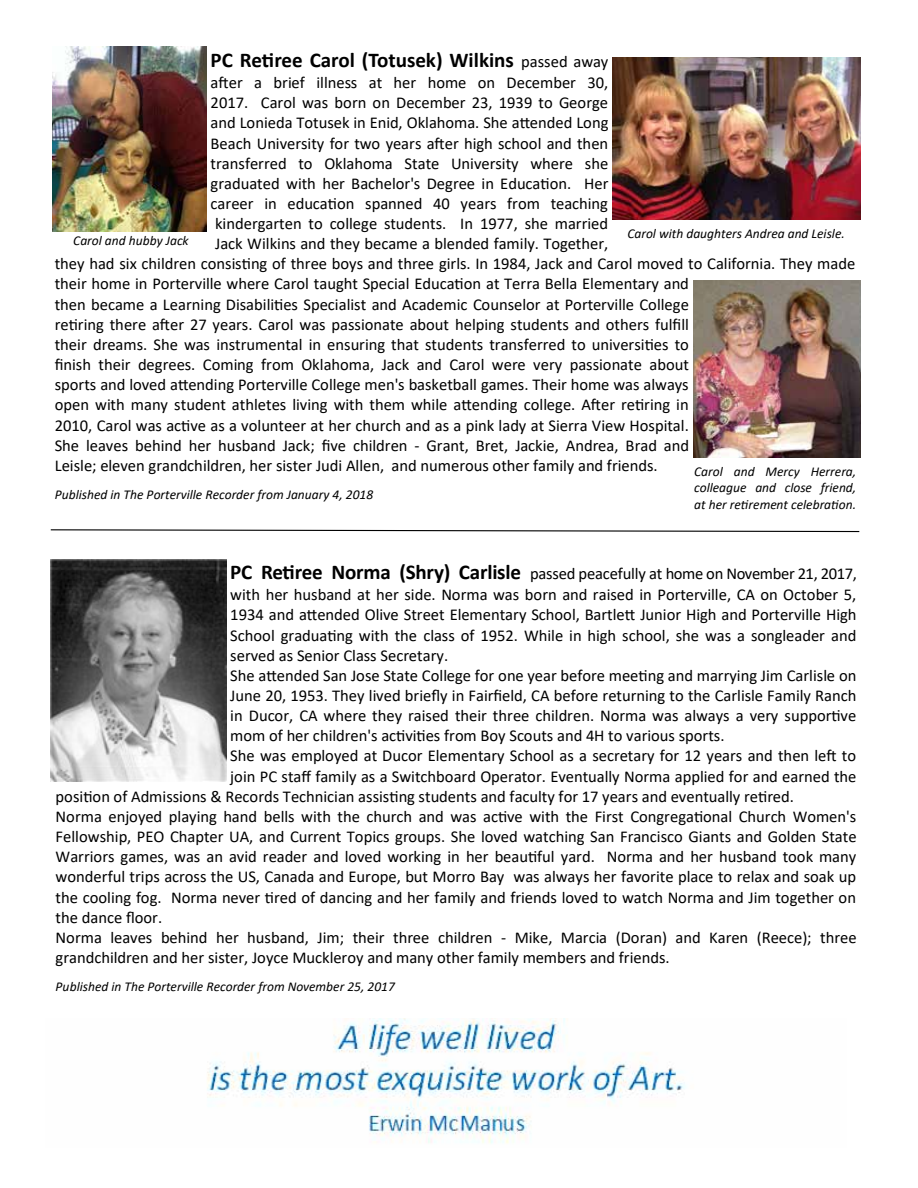
<style>
.page{position:relative;width:918px;height:1188px;background:#fff}
.page>*{position:absolute;margin:0;border:0;box-sizing:border-box;transform-origin:0 0}
.t1{font:700 21px "Calibri";color:#000}
.t2{font:16.65px "Calibri";color:#000}
.t3{font:16.5px/20.1px "Calibri";color:#000}
.t4{font:italic 13.5px/16.5px "Calibri";color:#000;text-align:justify}
.s1{font-weight:400;font-size:16.5px}
.s2{font-weight:700;font-size:21px}
</style>
<div class="page">
<img style="left:693px;top:280px;width:168px;height:177px">
<img style="left:613px;top:57px;width:248px;height:163px">
<img style="left:53px;top:46px;width:153px;height:185px">
<img style="left:50px;top:559px;width:176px;height:222px">
<svg style="left:50px;top:529px;width:810px;height:4px"></svg>
<img style="left:207px;top:1019px;width:479px;height:125px">
<p class="t1" style="left:211px;top:45px;width:399px">PC Retiree Carol (Totusek) Wilkins <span class="s1">passed away</span></p>
<p class="t3" style="left:211px;top:72px;width:399px">after a brief illness at her home on December 30,</p>
<p class="t3" style="left:211px;top:92px;width:399px">2017. Carol was born on December 23, 1939 to George</p>
<p class="t3" style="left:211px;top:112px;width:399px">and Lonieda Totusek in Enid, Oklahoma. She attended Long</p>
<p class="t3" style="left:211px;top:133px;width:399px">Beach University for two years after high school and then</p>
<p class="t3" style="left:211px;top:153px;width:399px">transferred to Oklahoma State University where she</p>
<p class="t3" style="left:211px;top:173px;width:399px">graduated with her Bachelor's Degree in Education. Her</p>
<p class="t3" style="left:211px;top:193px;width:399px">career in education spanned 40 years from teaching</p>
<p class="t3" style="left:215px;top:213px;width:395px">kindergarten to college students. In 1977, she married</p>
<p class="t3" style="left:215px;top:233px;width:395px">Jack Wilkins and they became a blended family. Together,</p>
<p class="t3" style="left:55px;top:253px;width:802px">they had six children consisting of three boys and three girls. In 1984, Jack and Carol moved to California. They made</p>
<p class="t3" style="left:55px;top:274px;width:636px">their home in Porterville where Carol taught Special Education at Terra Bella Elementary and</p>
<p class="t3" style="left:55px;top:294px;width:636px">then became a Learning Disabilities Specialist and Academic Counselor at Porterville College</p>
<p class="t3" style="left:55px;top:314px;width:636px">retiring there after 27 years. Carol was passionate about helping students and others fulfill</p>
<p class="t3" style="left:55px;top:334px;width:636px">their dreams. She was instrumental in ensuring that students transferred to universities to</p>
<p class="t3" style="left:55px;top:354px;width:636px">finish their degrees. Coming from Oklahoma, Jack and Carol were very passionate about</p>
<p class="t3" style="left:55px;top:374px;width:636px">sports and loved attending Porterville College men's basketball games. Their home was always</p>
<p class="t3" style="left:55px;top:395px;width:636px">open with many student athletes living with them while attending college. After retiring in</p>
<p class="t3" style="left:55px;top:415px;width:636px">2010, Carol was active as a volunteer at her church and as a pink lady at Sierra View Hospital.</p>
<p class="t3" style="left:55px;top:435px;width:636px">She leaves behind her husband Jack; five children - Grant, Bret, Jackie, Andrea, Brad and</p>
<p class="t3" style="left:55px;top:455px;width:605px">Leisle; eleven grandchildren, her sister Judi Allen, and numerous other family and friends.</p>
<p class="t4" style="left:55px;top:486px;width:320px">Published in The Porterville Recorder from January 4, 2018</p>
<p class="t4" style="left:627px;top:224px;width:219px">Carol with daughters Andrea and Leisle.</p>
<p class="t4" style="left:73px;top:232px;width:117px">Carol and hubby Jack</p>
<p class="t4" style="left:694px;top:463px;width:164px">Carol and Mercy Herrera, colleague and close friend, at her retirement celebration.</p>
<p class="t3" style="left:230px;top:562px;width:628px;line-height:21.3px"><span class="s2">PC Retiree Norma (Shry) Carlisle</span> passed peacefully at home on November 21, 2017, with her husband at her side. Norma was born and raised in Porterville, CA on October 5,</p>
<p class="t2" style="left:230px;top:603px;width:628px">1934 and attended Olive Street Elementary School, Bartlett Junior High and Porterville High</p>
<p class="t3" style="left:230px;top:625px;width:628px">School graduating with the class of 1952. While in high school, she was a songleader and</p>
<p class="t3" style="left:230px;top:645px;width:219px">served as Senior Class Secretary.</p>
<p class="t3" style="left:230px;top:665px;width:628px">She attended San Jose State College for one year before meeting and marrying Jim Carlisle on</p>
<p class="t3" style="left:230px;top:685px;width:628px">June 20, 1953. They lived briefly in Fairfield, CA before returning to the Carlisle Family Ranch</p>
<p class="t3" style="left:230px;top:705px;width:628px">in Ducor, CA where they raised their three children. Norma was always a very supportive</p>
<p class="t3" style="left:230px;top:725px;width:496px">mom of her children's activities from Boy Scouts and 4H to various sports.</p>
<p class="t3" style="left:230px;top:745px;width:627px">She was employed at Ducor Elementary School as a secretary for 12 years and then left to</p>
<p class="t3" style="left:230px;top:766px;width:628px">join PC staff family as a Switchboard Operator. Eventually Norma applied for and earned the</p>
<p class="t3" style="left:56px;top:786px;width:740px">position of Admissions &amp; Records Technician assisting students and faculty for 17 years and eventually retired.</p>
<p class="t3" style="left:56px;top:806px;width:802px">Norma enjoyed playing hand bells with the church and was active with the First Congregational Church Women's</p>
<p class="t3" style="left:56px;top:826px;width:803px">Fellowship, PEO Chapter UA, and Current Topics groups. She loved watching San Francisco Giants and Golden State</p>
<p class="t3" style="left:56px;top:846px;width:802px">Warriors games, was an avid reader and loved working in her beautiful yard. Norma and her husband took many</p>
<p class="t2" style="left:56px;top:865px;width:802px">wonderful trips across the US, Canada and Europe, but Morro Bay was always her favorite place to relax and soak up</p>
<p class="t3" style="left:56px;top:887px;width:803px">the cooling fog. Norma never tired of dancing and her family and friends loved to watch Norma and Jim together on the dance floor.<br>Norma leaves behind her husband, Jim; their three children - Mike, Marcia (Doran) and Karen (Reece); three grandchildren and her sister, Joyce Muckleroy and many other family members and friends.</p>
<p class="t4" style="left:56px;top:978px;width:341px">Published in The Porterville Recorder from November 25, 2017</p>
</div>
